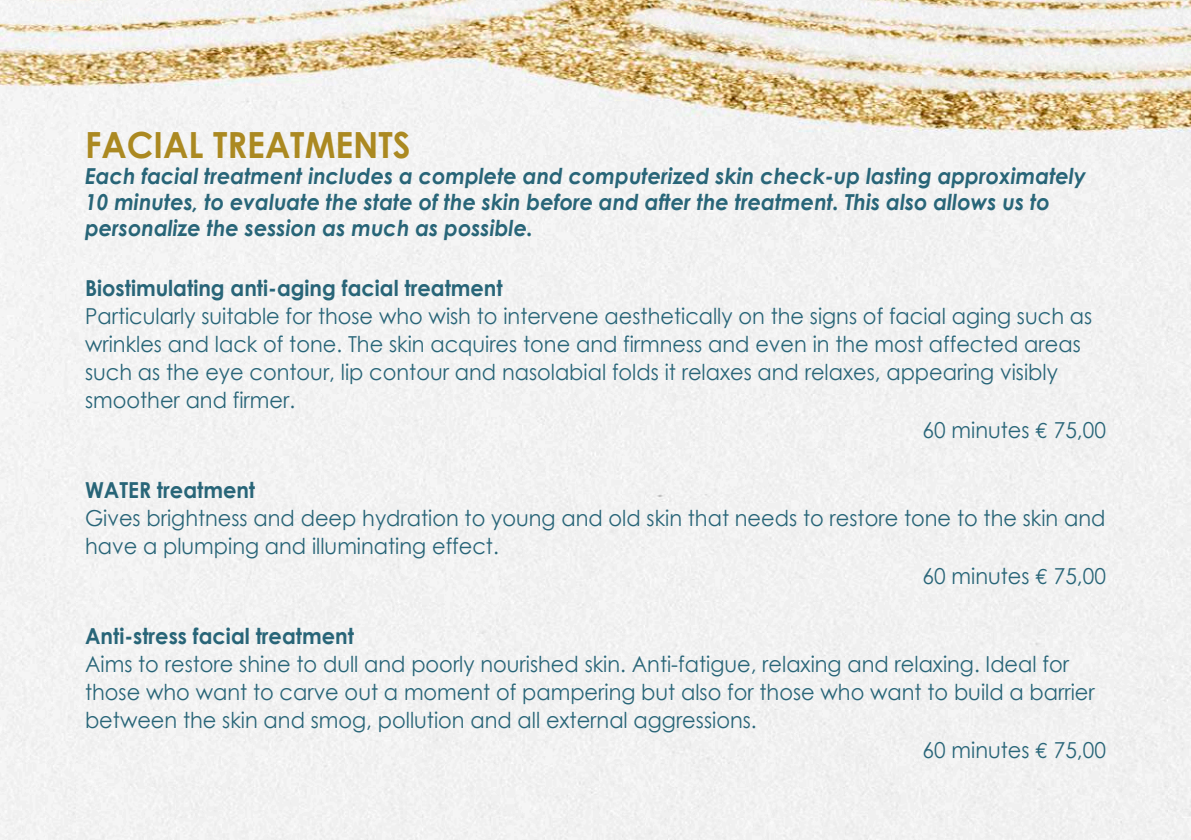
<style>
.page{position:relative;width:1191px;height:840px;background:#fff}
.page>*{position:absolute;margin:0;border:0;box-sizing:border-box;transform-origin:0 0}
.t1{font:700 36px "Century Gothic";color:#ab8921;scale:.95 1}
.t2{font:22px/28px "Century Gothic";color:#286578;scale:.95 1}
.t3{font:italic 700 22px/26px "Century Gothic";color:#286578;scale:.95 1}
.t4{font:700 22px "Century Gothic";color:#286578;scale:.95 1}
.s1{font-family:"Euro Mono"}
</style>
<div class="page">
<img style="left:0;top:0;width:1191px;height:839px">
<h1 class="t1" style="left:85px;top:122px;width:344px">FACIAL TREATMENTS</h1>
<p class="t3" style="left:85px;top:162px;width:1055px">Each facial treatment includes a complete and computerized skin check-up lasting approximately<br>10 minutes, to evaluate the state of the skin before and after the treatment. This also allows us to personalize the session as much as possible.</p>
<p class="t4" style="left:85px;top:274px;width:441px">Biostimulating anti-aging facial treatment</p>
<p class="t2" style="left:85px;top:301px;width:1061px">Particularly suitable for those who wish to intervene aesthetically on the signs of facial aging such as wrinkles and lack of tone. The skin acquires tone and firmness and even in the most affected areas such as the eye contour, lip contour and nasolabial folds it relaxes and relaxes, appearing visibly smoother and firmer.</p>
<p class="t2" style="left:922px;top:415px;width:194px">60 minutes <span class="s1">€</span> 75,00</p>
<p class="t4" style="left:85px;top:476px;width:181px">WATER treatment</p>
<p class="t2" style="left:85px;top:503px;width:1075px">Gives brightness and deep hydration to young and old skin that needs to restore tone to the skin and have a plumping and illuminating effect.</p>
<p class="t2" style="left:922px;top:561px;width:194px">60 minutes <span class="s1">€</span> 75,00</p>
<p class="t4" style="left:85px;top:622px;width:284px">Anti-stress facial treatment</p>
<p class="t2" style="left:85px;top:649px;width:1064px">Aims to restore shine to dull and poorly nourished skin. Anti-fatigue, relaxing and relaxing. Ideal for those who want to carve out a moment of pampering but also for those who want to build a barrier between the skin and smog, pollution and all external aggressions.</p>
<p class="t2" style="left:922px;top:735px;width:194px">60 minutes <span class="s1">€</span> 75,00</p>
</div>
